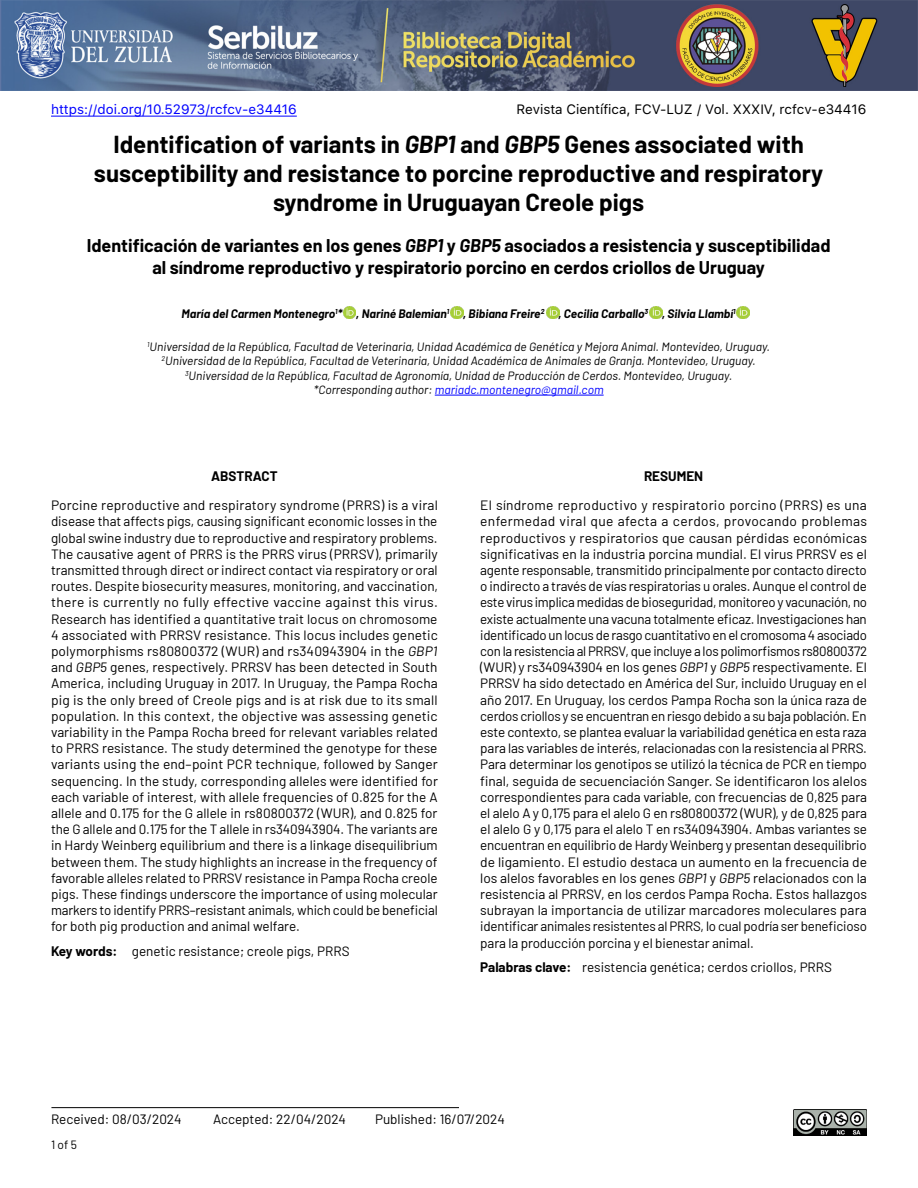
<style>
.page{position:relative;width:918px;height:1188px;background:#fff}
.page>*{position:absolute;margin:0;border:0;box-sizing:border-box;transform-origin:0 0}
.t1{font:700 24px/28.8px "Barlow";color:#000;text-align:center}
.t2{font:700 18px/21.6px "Barlow";color:#000;text-align:center}
.t3{font:13.5px/16.2px "Barlow";color:#000;text-align:justify}
.t4{font:13.5px "SFUI Text";color:#000}
.t5{font:13.5px "SFUI Text";color:#00f}
.t6{font:700 13.5px "Barlow";color:#000}
.t7{font:italic 12px/14.4px "Barlow";color:#000;text-align:center}
.t8{font:italic 700 12px "Barlow";color:#000}
.t9{font:12px "Barlow";color:#000}
.s1{font-style:italic}
.s2{color:#00f}
.s3{font-weight:700}
</style>
<div class="page">
<svg style="left:343px;top:306px;width:13px;height:13px"></svg>
<svg style="left:450px;top:306px;width:13px;height:13px"></svg>
<svg style="left:546px;top:306px;width:13px;height:13px"></svg>
<svg style="left:649px;top:306px;width:13px;height:13px"></svg>
<svg style="left:737px;top:306px;width:13px;height:13px"></svg>
<hr style="left:51px;top:116px;width:246px;height:1px;background:#00f">
<hr style="left:51px;top:1107px;width:408px;height:1px;background:#000">
<img style="left:0;top:0;width:918px;height:90px">
<img style="left:793px;top:1110px;width:74px;height:25px">
<hr style="left:435px;top:395px;width:169px;height:1px;background:#00f">
<p class="t5" style="left:51px;top:99px;width:247px">https://doi.org/10.52973/rcfcv-e34416</p>
<p class="t4" style="left:517px;top:99px;width:351px">Revista Científica, FCV-LUZ / Vol. XXXIV, rcfcv-e34416</p>
<h1 class="t1" style="left:94px;top:128px;width:731px">Identification of variants in <span class="s1">GBP1</span> and <span class="s1">GBP5</span> Genes associated with susceptibility and resistance to porcine reproductive and respiratory syndrome in Uruguayan Creole pigs</h1>
<h2 class="t2" style="left:87px;top:233px;width:746px">Identificación de variantes en los genes <span class="s1">GBP1</span> y <span class="s1">GBP5</span> asociados a resistencia y susceptibilidad al síndrome reproductivo y respiratorio porcino en cerdos criollos de Uruguay</h2>
<p class="t8" style="left:182px;top:305px;width:556px">María del Carmen Montenegro<sup>1</sup>* , Nariné Balemian<sup>1</sup> , Bibiana Freire<sup>2</sup> , Cecilia Carballo<sup>3</sup> , Silvia Llambí<sup>1</sup></p>
<p class="t7" style="left:147px;top:339px;width:624px"><sup>1</sup>Universidad de la República, Facultad de Veterinaria, Unidad Académica de Genética y Mejora Animal. Montevideo, Uruguay.<br><sup>2</sup>Universidad de la República, Facultad de Veterinaria, Unidad Académica de Animales de Granja. Montevideo, Uruguay.<br><sup>3</sup>Universidad de la República, Facultad de Agronomía, Unidad de Producción de Cerdos. Montevideo, Uruguay. *Corresponding author: <span class="s2">mariadc.montenegro@gmail.com</span></p>
<p class="t6" style="left:211px;top:466px;width:68px">ABSTRACT</p>
<p class="t3" style="left:51px;top:496px;width:388px">Porcine reproductive and respiratory syndrome (PRRS) is a viral disease that affects pigs, causing significant economic losses in the global swine industry due to reproductive and respiratory problems.<br>The causative agent of PRRS is the PRRS virus (PRRSV), primarily transmitted through direct or indirect contact via respiratory or oral routes. Despite biosecurity measures, monitoring, and vaccination, there is currently no fully effective vaccine against this virus.<br>Research has identified a quantitative trait locus on chromosome 4 associated with PRRSV resistance. This locus includes genetic polymorphisms rs80800372 (WUR) and rs340943904 in the <span class="s1">GBP1 </span>and <span class="s1">GBP5</span> genes, respectively. PRRSV has been detected in South America, including Uruguay in 2017. In Uruguay, the Pampa Rocha pig is the only breed of Creole pigs and is at risk due to its small population. In this context, the objective was assessing genetic variability in the Pampa Rocha breed for relevant variables related to PRRS resistance. The study determined the genotype for these variants using the end–point PCR technique, followed by Sanger sequencing. In the study, corresponding alleles were identified for each variable of interest, with allele frequencies of 0.825 for the A allele and 0.175 for the G allele in rs80800372 (WUR), and 0.825 for the G allele and 0.175 for the T allele in rs340943904. The variants are in Hardy Weinberg equilibrium and there is a linkage disequilibrium between them. The study highlights an increase in the frequency of favorable alleles related to PRRSV resistance in Pampa Rocha creole pigs. These findings underscore the importance of using molecular markers to identify PRRS–resistant animals, which could be beneficial for both pig production and animal welfare.</p>
<p class="t3" style="left:51px;top:942px;width:300px"><span class="s3">Key words:</span> genetic resistance; creole pigs, PRRS</p>
<p class="t6" style="left:644px;top:466px;width:61px">RESUMEN</p>
<p class="t3" style="left:480px;top:496px;width:388px">El síndrome reproductivo y respiratorio porcino (PRRS) es una enfermedad viral que afecta a cerdos, provocando problemas reproductivos y respiratorios que causan pérdidas económicas significativas en la industria porcina mundial. El virus PRRSV es el agente responsable, transmitido principalmente por contacto directo o indirecto a través de vías respiratorias u orales. Aunque el control de este virus implica medidas de bioseguridad, monitoreo y vacunación, no existe actualmente una vacuna totalmente eficaz. Investigaciones han identificado un locus de rasgo cuantitativo en el cromosoma 4 asociado con la resistencia al PRRSV, que incluye a los polimorfismos rs80800372 (WUR) y rs340943904 en los genes <span class="s1">GBP1</span> y <span class="s1">GBP5</span> respectivamente. El PRRSV ha sido detectado en América del Sur, incluido Uruguay en el año 2017. En Uruguay, los cerdos Pampa Rocha son la única raza de cerdos criollos y se encuentran en riesgo debido a su baja población. En este contexto, se plantea evaluar la variabilidad genética en esta raza para las variables de interés, relacionadas con la resistencia al PRRS.<br>Para determinar los genotipos se utilizó la técnica de PCR en tiempo final, seguida de secuenciación Sanger. Se identificaron los alelos correspondientes para cada variable, con frecuencias de 0,825 para el alelo A y 0,175 para el alelo G en rs80800372 (WUR), y de 0,825 para el alelo G y 0,175 para el alelo T en rs340943904. Ambas variantes se encuentran en equilibrio de Hardy Weinberg y presentan desequilibrio de ligamiento. El estudio destaca un aumento en la frecuencia de los alelos favorables en los genes <span class="s1">GBP1</span> y <span class="s1">GBP5</span> relacionados con la resistencia al PRRSV, en los cerdos Pampa Rocha. Estos hallazgos subrayan la importancia de utilizar marcadores moleculares para identificar animales resistentes al PRRS, lo cual podría ser beneficioso para la producción porcina y el bienestar animal.</p>
<p class="t3" style="left:480px;top:958px;width:353px"><span class="s3">Palabras clave:</span> resistencia genética; cerdos criollos, PRRS</p>
<p class="t3" style="left:51px;top:1110px;width:132px">Received: 08/03/2024</p>
<p class="t3" style="left:213px;top:1110px;width:135px">Accepted: 22/04/2024</p>
<p class="t3" style="left:375px;top:1110px;width:131px">Published: 16/07/2024</p>
<p class="t9" style="left:51px;top:1136px;width:27px">1 of 5</p>
</div>
